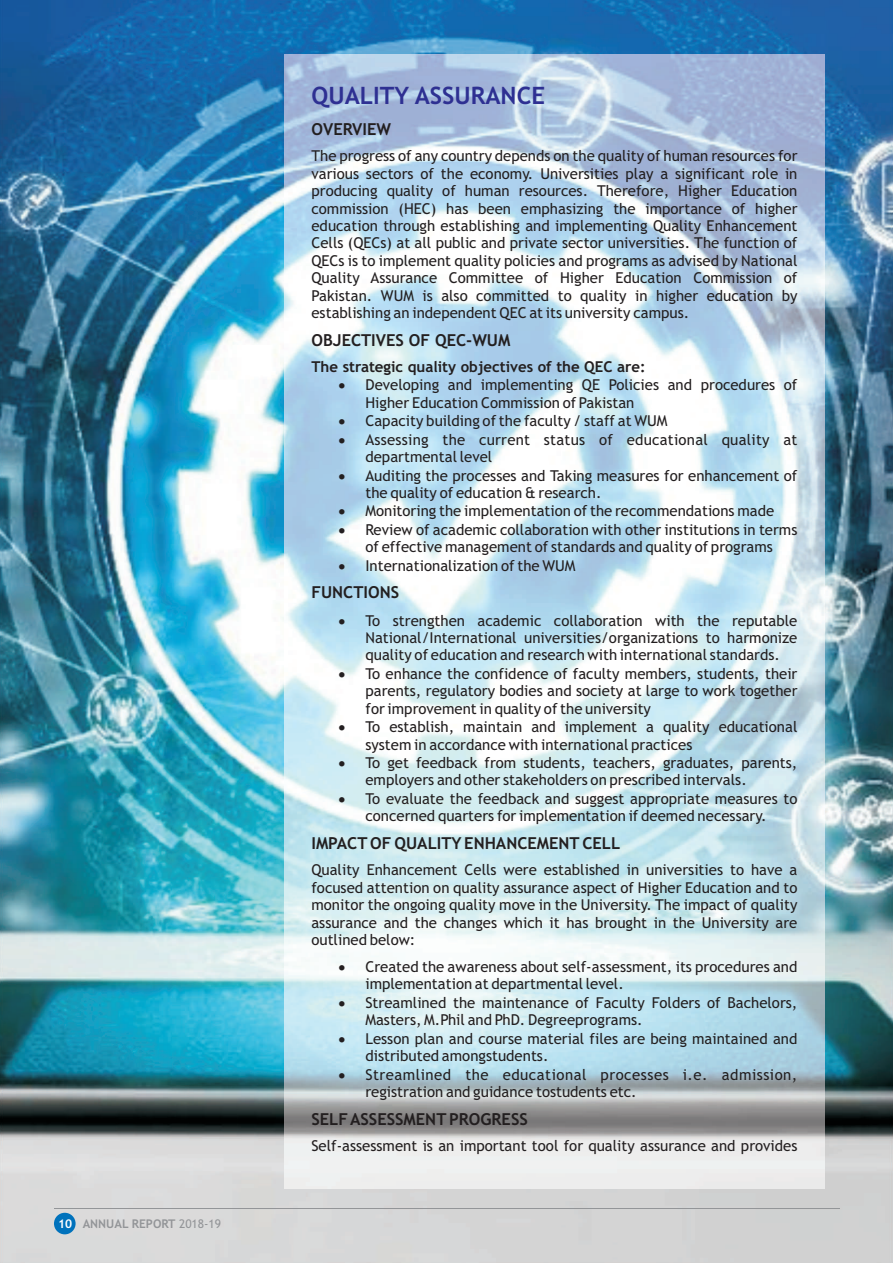
<style>
.page{position:relative;width:893px;height:1263px;background:#fff}
.page>*{position:absolute;margin:0;border:0;box-sizing:border-box;transform-origin:0 0}
.t1{font:700 24px "Trebuchet MS";color:#2e3092}
.t2{font:700 16.5px "Trebuchet MS";color:#231f20}
.t3{font:15px/17.4px "Trebuchet MS";color:#231f20}
.t4{font:700 15px "Trebuchet MS";color:#231f20}
.t5{font:15px "Symbol";color:#231f20}
.t6{font:700 12px "Trebuchet MS";color:#939598}
.s1{color:#fff}
.s2{font-weight:400}
</style>
<div class="page">
<img style="left:0;top:0;width:893px;height:1263px">
<hr style="left:54px;top:1208px;width:785px;height:1px;background:#939598">
<div style="left:54px;top:1213px;width:22px;height:21px;background:#0072bc;border-radius:50%"></div>
<img style="left:284px;top:54px;width:540px;height:1134px">
<p class="t6" style="left:58px;top:1219px;width:165px"><span class="s1">10</span> ANNUAL REPORT <span class="s2">2018-19</span></p>
<h1 class="t1" style="left:311px;top:86px;width:235px">QUALITY ASSURANCE</h1>
<p class="t2" style="left:311px;top:123px;width:81px">OVERVIEW</p>
<p class="t3" style="left:311px;top:149px;width:488px;text-align:justify">The progress of any country depends on the quality of human resources for various sectors of the economy. Universities play a significant role in producing quality of human resources. Therefore, Higher Education commission (HEC) has been emphasizing the importance of higher education through establishing and implementing Quality Enhancement Cells (QECs) at all public and private sector universities. The function of QECs is to implement quality policies and programs as advised by National Quality Assurance Committee of Higher Education Commission of Pakistan. WUM is also committed to quality in higher education by establishing an independent QEC at its university campus.</p>
<p class="t2" style="left:311px;top:333px;width:200px">OBJECTIVES OF QEC-WUM</p>
<p class="t4" style="left:311px;top:361px;width:336px">The strategic quality objectives of the QEC are:</p>
<p class="t5" style="left:338px;top:380px;width:43px">•</p>
<p class="t3" style="left:365px;top:378px;width:434px">Developing and implementing QE Policies and procedures of</p>
<p class="t5" style="left:338px;top:416px;width:43px">•</p>
<p class="t3" style="left:365px;top:395px;width:270px">Higher Education Commission of Pakistan</p>
<p class="t3" style="left:365px;top:413px;width:433px;line-height:18.5px">Capacity building of the faculty / staff at WUM<br>Assessing the current status of educational quality at</p>
<p class="t5" style="left:338px;top:434px;width:43px">•</p>
<p class="t5" style="left:338px;top:470px;width:43px">•</p>
<p class="t5" style="left:338px;top:506px;width:43px">•</p>
<p class="t5" style="left:338px;top:524px;width:43px">•</p>
<p class="t3" style="left:365px;top:449px;width:433px;line-height:18.5px">departmental level<br>Auditing the processes and Taking measures for enhancement of</p>
<p class="t3" style="left:365px;top:485px;width:238px">the quality of education &amp; research.</p>
<p class="t3" style="left:365px;top:503px;width:434px;line-height:18.5px">Monitoring the implementation of the recommendations made<br>Review of academic collaboration with other institutions in terms</p>
<p class="t3" style="left:365px;top:539px;width:409px;line-height:18.5px">of effective management of standards and quality of programs<br>Internationalization of the WUM</p>
<p class="t2" style="left:311px;top:586px;width:89px">FUNCTIONS</p>
<p class="t3" style="left:338px;top:613px;width:460px;text-align:right">•To strengthen academic collaboration with the reputable<br>National/International universities/organizations to harmonize</p>
<p class="t5" style="left:338px;top:668px;width:43px">•</p>
<p class="t5" style="left:338px;top:560px;width:43px">•</p>
<p class="t3" style="left:365px;top:647px;width:434px;line-height:17.9px">quality of education and research with international standards.<br>To enhance the confidence of faculty members, students, their parents, regulatory bodies and society at large to work together</p>
<p class="t5" style="left:338px;top:722px;width:43px">•</p>
<p class="t5" style="left:338px;top:758px;width:43px">•</p>
<p class="t3" style="left:365px;top:700px;width:433px;line-height:18.5px">for improvement in quality of the university<br>To establish, maintain and implement a quality educational</p>
<p class="t3" style="left:365px;top:736px;width:433px;line-height:18.5px">system in accordance with international practices<br>To get feedback from students, teachers, graduates, parents,</p>
<p class="t3" style="left:365px;top:772px;width:434px;line-height:17.9px">employers and other stakeholders on prescribed intervals.<br>To evaluate the feedback and suggest appropriate measures to concerned quarters for implementation if deemed necessary.</p>
<p class="t2" style="left:311px;top:837px;width:310px">IMPACT OF QUALITY ENHANCEMENT CELL</p>
<p class="t3" style="left:311px;top:862px;width:488px;text-align:justify">Quality Enhancement Cells were established in universities to have a focused attention on quality assurance aspect of Higher Education and to monitor the ongoing quality move in the University. The impact of quality assurance and the changes which it has brought in the University are outlined below:</p>
<p class="t3" style="left:338px;top:959px;width:460px">•Created the awareness about self-assessment, its procedures and</p>
<p class="t5" style="left:338px;top:997px;width:43px">•</p>
<p class="t5" style="left:338px;top:793px;width:43px">•</p>
<p class="t3" style="left:365px;top:976px;width:433px;line-height:18.5px">implementation at departmental level.<br>Streamlined the maintenance of Faculty Folders of Bachelors,</p>
<p class="t5" style="left:338px;top:1033px;width:43px">•</p>
<p class="t3" style="left:365px;top:1012px;width:433px;line-height:18.5px">Masters, M.Phil and PhD. Degreeprograms.<br>Lesson plan and course material files are being maintained and</p>
<p class="t3" style="left:365px;top:1048px;width:433px;line-height:17.9px">distributed amongstudents.<br>Streamlined the educational processes i.e. admission, registration and guidance tostudents etc.</p>
<p class="t2" style="left:311px;top:1112px;width:218px">SELF ASSESSMENT PROGRESS</p>
<p class="t3" style="left:311px;top:1138px;width:488px">Self-assessment is an important tool for quality assurance and provides</p>
<p class="t5" style="left:338px;top:1069px;width:43px">•</p>
</div>
